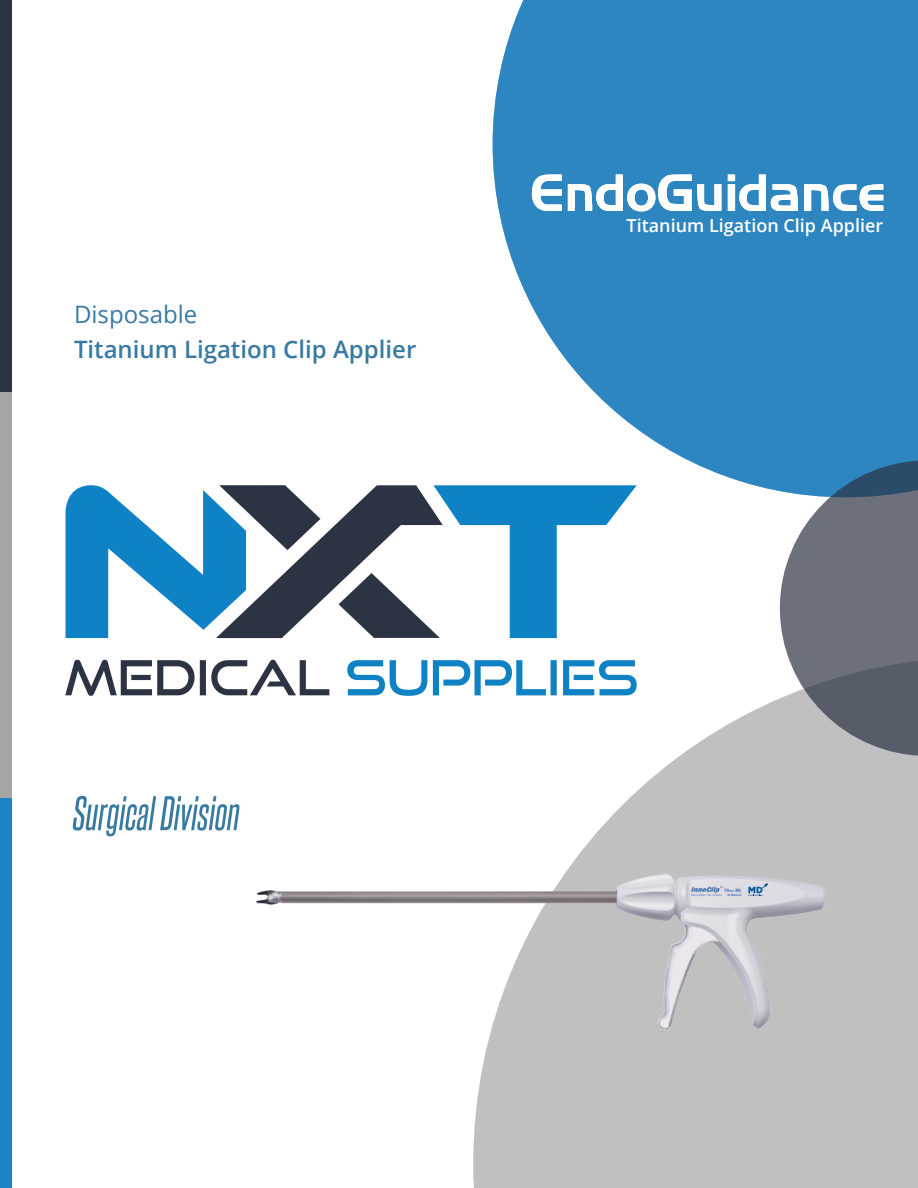
<style>
.page{position:relative;width:918px;height:1188px;background:#fff}
.page>*{position:absolute;margin:0;border:0;box-sizing:border-box;transform-origin:0 0}
.t1{font:600 24px "Open Sans";color:#387aa1}
.t2{font:24px "Open Sans";color:#387aa1}
.t3{font:600 18px "Open Sans";color:#fff}
</style>
<div class="page">
<svg style="left:473px;top:698px;width:445px;height:490px;fill:#c0c0c0"></svg>
<div style="left:0;top:798px;width:11px;height:390px;background:#1d83c6"></div>
<div style="left:0;top:391px;width:11px;height:407px;background:#a6a5a5"></div>
<div style="left:0;top:0;width:11px;height:391px;background:#2b3342"></div>
<svg style="left:493px;top:0;width:425px;height:491px;background:#4794c8"></svg>
<svg style="left:780px;top:460px;width:138px;height:296px;background:#727d8b"></svg>
<svg style="left:532px;top:175px;width:30px;height:36px"></svg>
<svg style="left:568px;top:175px;width:153px;height:36px"></svg>
<svg style="left:728px;top:175px;width:70px;height:36px"></svg>
<svg style="left:804px;top:184px;width:79px;height:27px"></svg>
<img style="left:65px;top:471px;width:595px;height:239px">
<svg style="left:73px;top:796px;width:166px;height:40px"></svg>
<img style="left:235px;top:830px;width:610px;height:232px">
<svg style="left:748px;top:883px;width:46px;height:15px"></svg>
<h1 class="t2" style="left:74px;top:298px;width:125px">Disposable</h1>
<h1 class="t1" style="left:74px;top:333px;width:344px">Titanium Ligation Clip Applier</h1>
<p class="t3" style="left:627px;top:213px;width:258px">Titanium Ligation Clip Applier</p>
</div>
